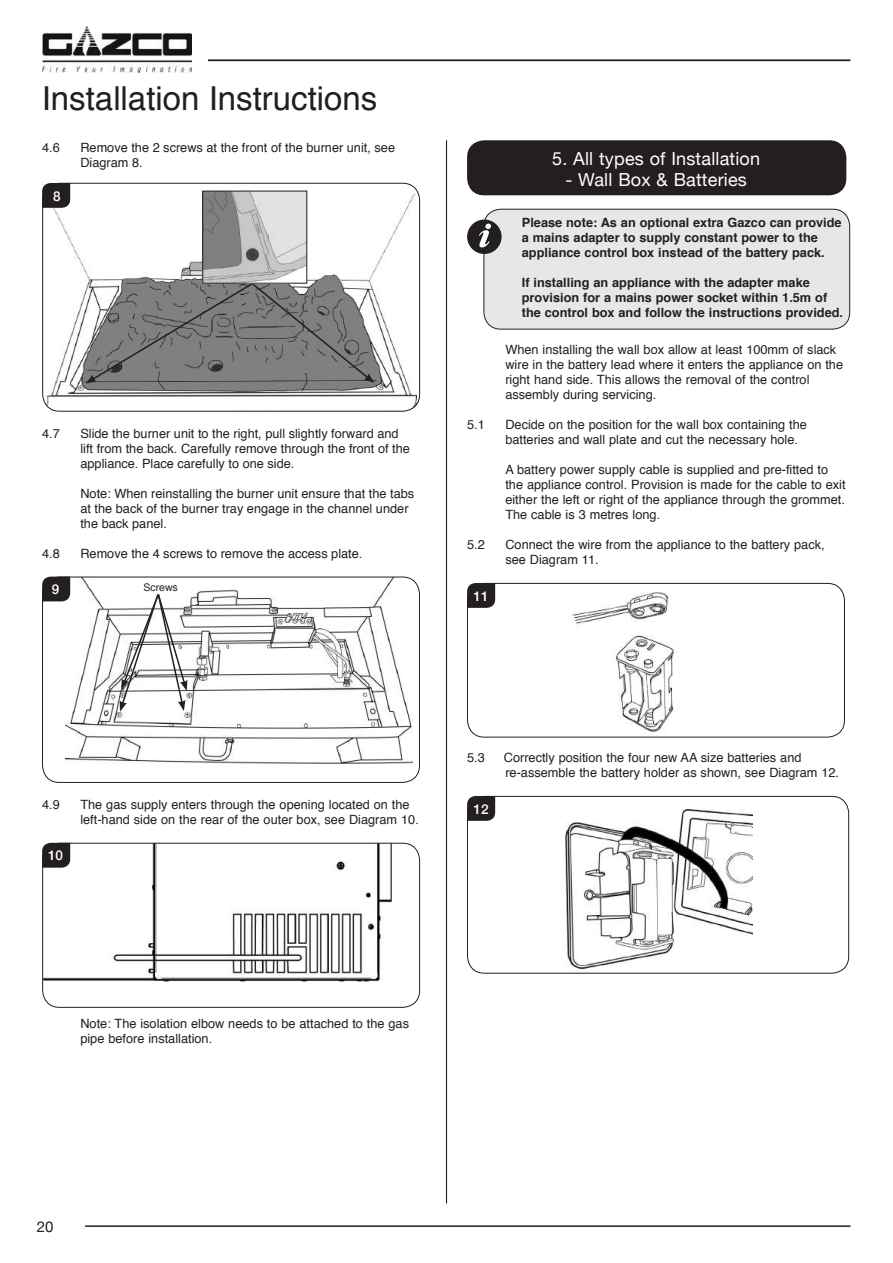
<style>
.page{position:relative;width:893px;height:1263px;background:#fff}
.page>*{position:absolute;margin:0;border:0;box-sizing:border-box;transform-origin:0 0}
.t1{font:33px "Helvetica";color:#231f20}
.t2{font:18px "Helvetica Neue";letter-spacing:.01em;color:#fff}
.t3{font:15px "Helvetica Neue";color:#231f20}
.t4{font:500 13.5px "Helvetica Neue";color:#fff}
.t5{font:12.75px/15px "Helvetica";color:#231f20}
.t6{font:700 12.75px/15px "Helvetica";color:#231f20}
.t7{font:10.5px "Helvetica";color:#231f20}
</style>
<div class="page">
<hr style="left:85px;top:1225px;width:765px;height:2px;background:#231f20">
<hr style="left:446px;top:140px;width:1px;height:1063px;background:#231f20">
<hr style="left:208px;top:59px;width:642px;height:2px;background:#231f20">
<img style="left:42px;top:27px;width:149px;height:45px">
<img style="left:44px;top:193px;width:375px;height:218px">
<div style="left:42px;top:183px;width:378px;height:229px;border:1px solid #231f20;border-radius:17px"></div>
<svg style="left:42px;top:183px;width:28px;height:25px"></svg>
<svg style="left:86px;top:281px;width:288px;height:102px"></svg>
<img style="left:204px;top:193px;width:101px;height:89px">
<div style="left:202px;top:191px;width:105px;height:93px;border:1px solid #231f20"></div>
<img style="left:65px;top:577px;width:348px;height:187px">
<div style="left:42px;top:577px;width:378px;height:206px;border:1px solid #231f20;border-radius:17px"></div>
<svg style="left:42px;top:577px;width:28px;height:24px"></svg>
<svg style="left:120px;top:592px;width:67px;height:120px"></svg>
<img style="left:44px;top:845px;width:348px;height:137px">
<div style="left:42px;top:843px;width:378px;height:165px;border:1px solid #231f20;border-radius:17px"></div>
<svg style="left:42px;top:843px;width:28px;height:25px"></svg>
<div style="left:467px;top:140px;width:379px;height:55px;background:#231f20;border-radius:17px"></div>
<div style="left:484px;top:209px;width:366px;height:120px;background:#e6e7e9;border-radius:17px"></div>
<div style="left:483px;top:209px;width:367px;height:120px;border:1px solid #231f20;border-radius:17px"></div>
<div style="left:467px;top:219px;width:35px;height:35px;background:#231f20;border-radius:50%"></div>
<svg style="left:479px;top:224px;width:12px;height:23px"></svg>
<img style="left:572px;top:592px;width:102px;height:140px">
<div style="left:467px;top:583px;width:378px;height:154px;border:1px solid #231f20;border-radius:17px"></div>
<svg style="left:467px;top:583px;width:28px;height:25px"></svg>
<img style="left:565px;top:809px;width:188px;height:162px">
<div style="left:467px;top:796px;width:382px;height:177px;border:1px solid #231f20;border-radius:17px"></div>
<svg style="left:467px;top:796px;width:28px;height:25px"></svg>
<h1 class="t1" style="left:42px;top:73px;width:337px">Installation Instructions</h1>
<p class="t5" style="left:42px;top:140px;width:19px">4.6</p>
<p class="t5" style="left:80px;top:140px;width:316px">Remove the 2 screws at the front of the burner unit, see<br>Diagram 8.</p>
<p class="t4" style="left:53px;top:185px;width:9px">8</p>
<p class="t5" style="left:42px;top:426px;width:19px">4.7</p>
<p class="t5" style="left:80px;top:426px;width:331px">Slide the burner unit to the right, pull slightly forward and lift from the back. Carefully remove through the front of the appliance. Place carefully to one side.</p>
<p class="t5" style="left:80px;top:486px;width:335px">Note: When reinstalling the burner unit ensure that the tabs at the back of the burner tray engage in the channel under the back panel.</p>
<p class="t5" style="left:42px;top:546px;width:19px">4.8</p>
<p class="t5" style="left:80px;top:546px;width:284px">Remove the 4 screws to remove the access plate.</p>
<p class="t4" style="left:52px;top:578px;width:9px">9</p>
<p class="t7" style="left:143px;top:579px;width:36px">Screws</p>
<h2 class="t2" style="left:552px;top:146px;width:209px">5. All types of Installation</h2>
<h2 class="t2" style="left:565px;top:167px;width:183px">- Wall Box &amp; Batteries</h2>
<p class="t6" style="left:522px;top:215px;width:321px">Please note: As an optional extra Gazco can provide a mains adapter to supply constant power to the appliance control box instead of the battery pack.</p>
<p class="t6" style="left:522px;top:275px;width:323px">If installing an appliance with the adapter make provision for a mains power socket within 1.5m of the control box and follow the instructions provided.</p>
<p class="t5" style="left:505px;top:342px;width:339px">When installing the wall box allow at least 100mm of slack wire in the battery lead where it enters the appliance on the right hand side. This allows the removal of the control assembly during servicing.</p>
<p class="t5" style="left:467px;top:417px;width:19px">5.1</p>
<p class="t5" style="left:505px;top:417px;width:303px">Decide on the position for the wall box containing the batteries and wall plate and cut the necessary hole.</p>
<p class="t5" style="left:505px;top:462px;width:342px">A battery power supply cable is supplied and pre-fitted to the appliance control. Provision is made for the cable to exit either the left or right of the appliance through the grommet.<br>The cable is 3 metres long.</p>
<p class="t5" style="left:467px;top:537px;width:19px">5.2</p>
<p class="t5" style="left:505px;top:537px;width:321px">Connect the wire from the appliance to the battery pack, see Diagram 11.</p>
<p class="t4" style="left:474px;top:585px;width:17px">11</p>
<p class="t5" style="left:42px;top:797px;width:19px">4.9</p>
<p class="t5" style="left:80px;top:797px;width:340px">The gas supply enters through the opening located on the left-hand side on the rear of the outer box, see Diagram 10.</p>
<p class="t4" style="left:48px;top:845px;width:17px">10</p>
<p class="t5" style="left:467px;top:750px;width:19px">5.3</p>
<p class="t5" style="left:504px;top:750px;width:337px">Correctly position the four new AA size batteries and re-assemble the battery holder as shown, see Diagram 12.</p>
<p class="t4" style="left:474px;top:798px;width:17px">12</p>
<p class="t5" style="left:80px;top:1016px;width:330px">Note: The isolation elbow needs to be attached to the gas pipe before installation.</p>
<p class="t3" style="left:37px;top:1216px;width:18px">20</p>
</div>
